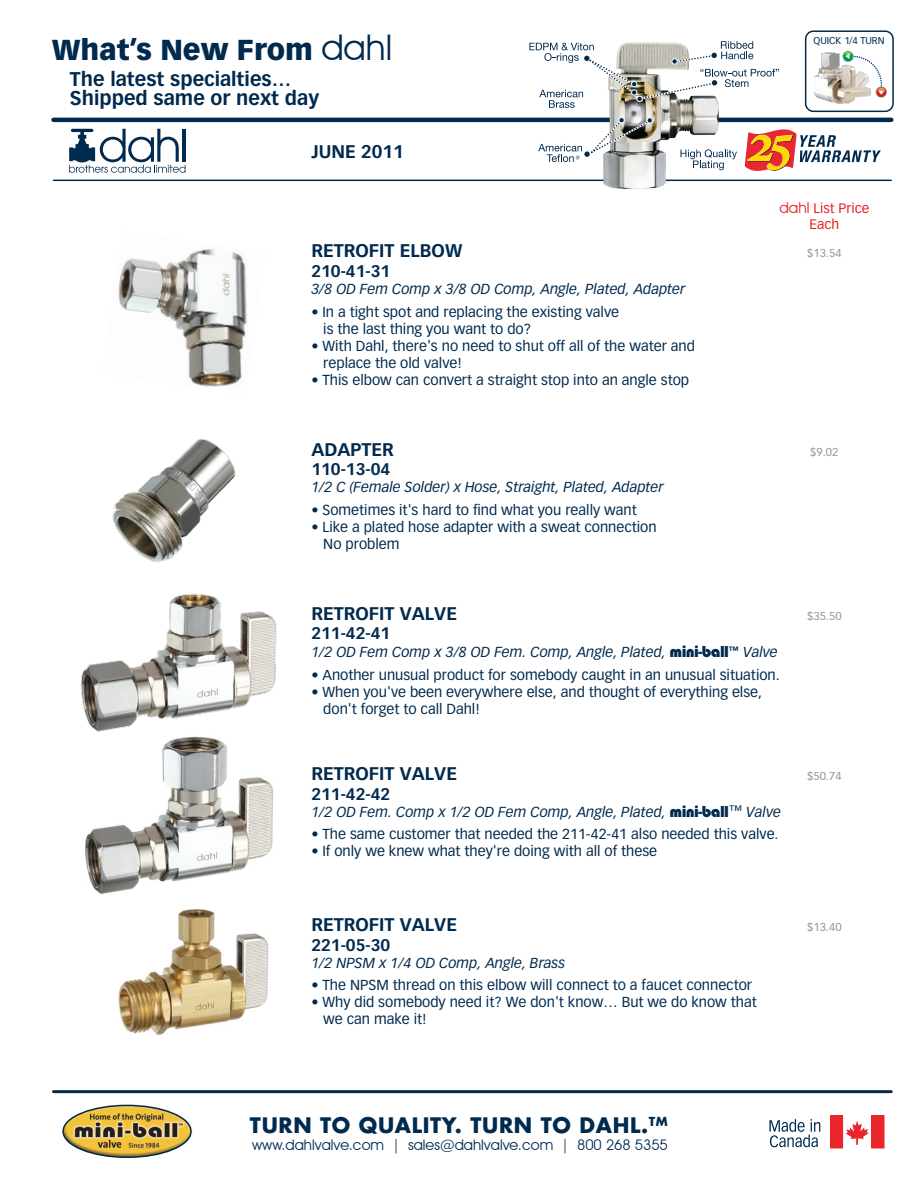
<style>
.page{position:relative;width:918px;height:1188px;background:#fff}
.page>*{position:absolute;margin:0;border:0;box-sizing:border-box;transform-origin:0 0}
.t1{font:900 28.35px "Vectora LH";color:#002a4e}
.t2{font:700 20.85px "Futura Std";letter-spacing:.03em;color:#002a4e}
.t3{font:700 19.5px/19.5px "Vectora LH";color:#002a4e}
.t4{font:700 18px "Vectora LH";color:#002a4e}
.t5{font:700 16.5px "Vectora LH";color:#002a4e}
.t6{font:14.55px "Avant Garde IT Cby BT";color:#002a4e}
.t7{font:14.25px/17.1px "Vectora LH";color:#002a4e}
.t8{font:italic 14.25px "Vectora LH";color:#002a4e}
.t9{font:13.5px/16.2px "Vectora LH";color:#ed1d24;text-align:center}
.t10{font:11.25px "Vectora LH";color:#939598}
.t11{font:9.75px "Vectora LH";color:#002a4e}
.s1{font-family:"Avant Garde IT Cby BT";font-weight:400;font-size:35.4px}
.s2{font-family:"Avant Garde IT Cby BT";font-size:15px}
.s3{font-family:"Blippo Black EFOP";font-style:normal;font-size:16.5px}
.s4{font-size:13.5px}
</style>
<div class="page">
<div style="left:805px;top:30px;width:89px;height:82px;border:2px solid #002a4e;border-radius:8px"></div>
<img style="left:882px;top:85px;width:5px;height:13px">
<hr style="left:54px;top:118px;width:837px;height:4px;background:#002a4e">
<hr style="left:54px;top:180px;width:837px;height:1px;background:#002a4e">
<hr style="left:54px;top:1090px;width:837px;height:3px;background:#002a4e">
<svg style="left:69px;top:129px;width:117px;height:44px"></svg>
<svg style="left:769px;top:1119px;width:51px;height:28px"></svg>
<div style="left:838px;top:1116px;width:40px;height:32px;background:linear-gradient(to bottom,#fff,#fffdfd)"></div>
<svg style="left:845px;top:1121px;width:24px;height:23px"></svg>
<div style="left:830px;top:1116px;width:13px;height:32px;background:#ea262a"></div>
<div style="left:872px;top:1116px;width:12px;height:32px;background:#ea262a"></div>
<img style="left:63px;top:1104px;width:130px;height:54px">
<svg style="left:529px;top:41px;width:353px;height:137px"></svg>
<div style="left:62px;top:1105px;width:130px;height:53px;border:2px solid #002a4e;border-radius:50%"></div>
<img style="left:112px;top:438px;width:124px;height:118px">
<img style="left:85px;top:760px;width:189px;height:135px">
<img style="left:81px;top:556px;width:196px;height:204px">
<img style="left:118px;top:909px;width:151px;height:126px">
<img style="left:118px;top:249px;width:129px;height:138px">
<h1 class="t1" style="left:52px;top:33px;width:342px">What’s New From <span class="s1">dahl</span></h1>
<h3 class="t3" style="left:70px;top:69px;width:251px">The latest specialties…<br>Shipped same or next day</h3>
<p class="t4" style="left:311px;top:141px;width:94px">JUNE 2011</p>
<p class="t11" style="left:814px;top:34px;width:73px">QUICK 1/4 TURN</p>
<p class="t9" style="left:779px;top:200px;width:91px"><span class="s2">dahl</span> List Price<br>Each</p>
<p class="t4" style="left:311px;top:240px;width:152px">RETROFIT ELBOW</p>
<p class="t10" style="left:807px;top:247px;width:36px">$13.54</p>
<p class="t5" style="left:311px;top:261px;width:80px">210-41-31</p>
<p class="t8" style="left:311px;top:281px;width:376px">3/8 OD Fem Comp x 3/8 OD Comp, Angle, Plated, Adapter</p>
<p class="t7" style="left:323px;top:303px;width:297px;text-indent:-12px">• In a tight spot and replacing the existing valve is the last thing you want to do?</p>
<p class="t7" style="left:323px;top:337px;width:373px;text-indent:-12px">• With Dahl, there's no need to shut off all of the water and replace the old valve!</p>
<p class="t7" style="left:311px;top:372px;width:379px">• This elbow can convert a straight stop into an angle stop</p>
<p class="t4" style="left:311px;top:438px;width:84px">ADAPTER</p>
<p class="t10" style="left:810px;top:445px;width:30px">$9.02</p>
<p class="t5" style="left:311px;top:460px;width:80px">110-13-04</p>
<p class="t8" style="left:311px;top:479px;width:354px">1/2 C (Female Solder) x Hose, Straight, Plated, Adapter</p>
<p class="t7" style="left:311px;top:502px;width:327px">• Sometimes it's hard to find what you really want</p>
<p class="t7" style="left:323px;top:519px;width:335px;text-indent:-12px">• Like a plated hose adapter with a sweat connection<br>No problem</p>
<p class="t4" style="left:311px;top:602px;width:147px">RETROFIT VALVE</p>
<p class="t10" style="left:807px;top:609px;width:36px">$35.50</p>
<p class="t5" style="left:311px;top:624px;width:80px">211-42-41</p>
<p class="t8" style="left:311px;top:644px;width:468px">1/2 OD Fem Comp x 3/8 OD Fem. Comp, Angle, Plated, <span class="s3">mini-ball</span><sup>™</sup> Valve</p>
<p class="t7" style="left:311px;top:666px;width:470px">• Another unusual product for somebody caught in an unusual situation.</p>
<p class="t7" style="left:323px;top:684px;width:440px;text-indent:-12px">• When you've been everywhere else, and thought of everything else, don't forget to call Dahl!</p>
<p class="t4" style="left:311px;top:762px;width:147px">RETROFIT VALVE</p>
<p class="t10" style="left:807px;top:769px;width:36px">$50.74</p>
<p class="t5" style="left:311px;top:784px;width:80px">211-42-42</p>
<p class="t8" style="left:311px;top:803px;width:471px">1/2 OD Fem. Comp x 1/2 OD Fem Comp, Angle, Plated, <span class="s3">mini-ball</span><span class="s4">™</span> Valve</p>
<p class="t7" style="left:311px;top:826px;width:469px">• The same customer that needed the 211-42-41 also needed this valve.</p>
<p class="t7" style="left:311px;top:843px;width:347px">• If only we knew what they're doing with all of these</p>
<p class="t4" style="left:311px;top:913px;width:147px">RETROFIT VALVE</p>
<p class="t10" style="left:807px;top:920px;width:36px">$13.40</p>
<p class="t5" style="left:311px;top:935px;width:80px">221-05-30</p>
<p class="t8" style="left:311px;top:954px;width:255px">1/2 NPSM x 1/4 OD Comp, Angle, Brass</p>
<p class="t7" style="left:311px;top:977px;width:442px">• The NPSM thread on this elbow will connect to a faucet connector</p>
<p class="t7" style="left:323px;top:994px;width:435px;text-indent:-12px">• Why did somebody need it? We don't know… But we do know that we can make it!</p>
<h2 class="t2" style="left:250px;top:1111px;width:419px">TURN TO QUALITY. TURN TO DAHL.<sup>TM</sup></h2>
<p class="t6" style="left:252px;top:1136px;width:417px">www.dahlvalve.com | sales@dahlvalve.com | 800 268 5355</p>
</div>
